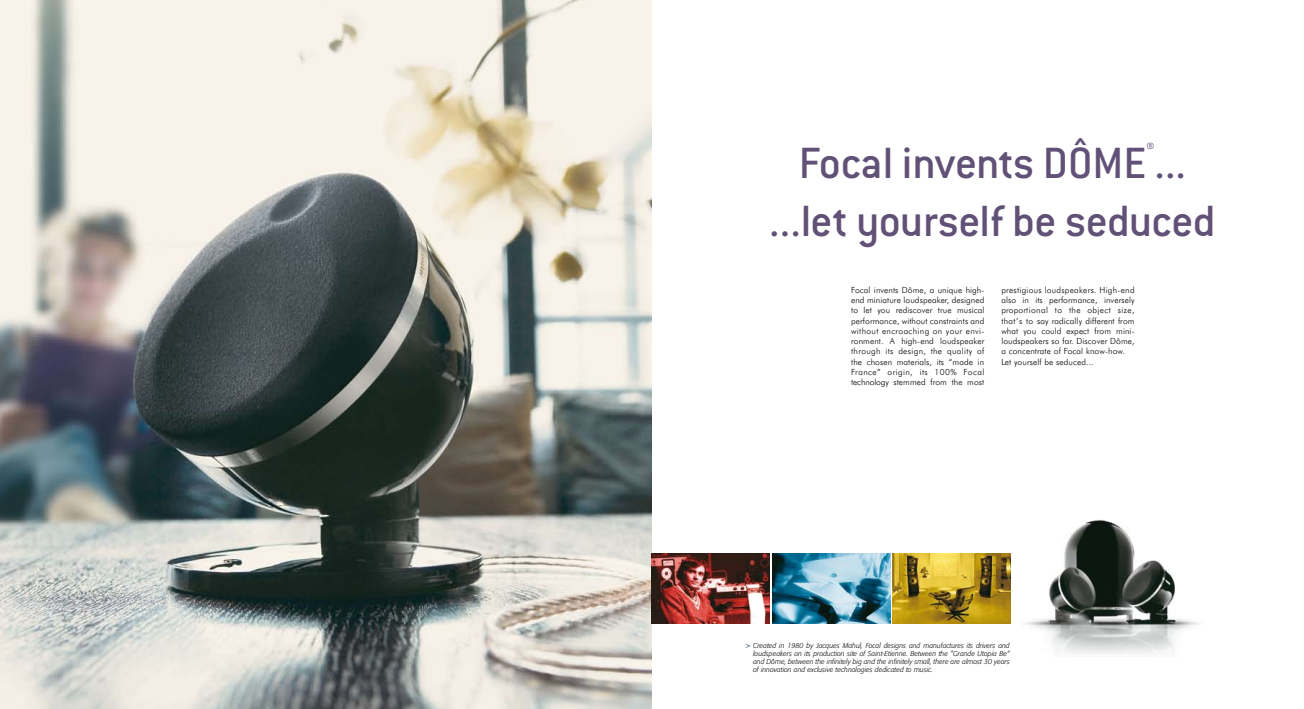
<style>
.page{position:relative;width:1304px;height:709px;background:#fff}
.page>*{position:absolute;margin:0;border:0;box-sizing:border-box;transform-origin:0 0}
.t1{font:500 48px "Conduit ITC";letter-spacing:-.015em;color:#615177}
.t2{font:500 18px "Conduit ITC";color:#615177}
.t3{font:300 8.5px/10.2px "Futura BT";letter-spacing:.01em;color:#000;text-align:justify}
.t4{font:italic 300 7px/8px "Formata";color:#000;text-align:justify}
.s1{font-family:"Futura BT";font-weight:500;font-style:normal;color:#335362}
</style>
<div class="page">
<img style="left:0;top:0;width:652px;height:709px">
<img style="left:772px;top:553px;width:118px;height:71px">
<img style="left:652px;top:553px;width:118px;height:71px">
<img style="left:892px;top:553px;width:118px;height:71px">
<img style="left:1025px;top:520px;width:173px;height:134px">
<h1 class="t1" style="left:799px;top:136px;width:389px">Focal invents DÔME ...</h1>
<h2 class="t2" style="left:1146px;top:138px;width:9px">®</h2>
<h1 class="t1" style="left:769px;top:193px;width:448px">...let yourself be seduced</h1>
<p class="t3" style="left:851px;top:285px;width:135px">Focal invents Dôme, a unique high&shy;end miniature loudspeaker, designed to let you rediscover true musical performance, without constraints and without encroaching on your envi&shy;ronment. A high-end loudspeaker through its design, the quality of the chosen materials, its “made in France” origin, its 100% Focal technology stemmed from the most</p>
<p class="t3" style="left:1001px;top:285px;width:135px;text-align:left">prestigious loudspeakers. High-end also in its performance, inversely proportional to the object size, that’s to say radically different from what you could expect from mini&shy;loudspeakers so far. Discover Dôme, a concentrate of Focal know-how.<br>Let yourself be seduced...</p>
<p class="t4" style="left:753px;top:642px;width:258px;text-indent:-8px"><span class="s1">&gt;</span> Created in 1980 by Jacques Mahul, Focal designs and manufactures its drivers and loudspeakers on its production site of Saint-Etienne. Between the ”Grande Utopia Be“ and Dôme, between the infinitely big and the infinitely small, there are almost 30 years of innovation and exclusive technologies dedicated to music.</p>
</div>
